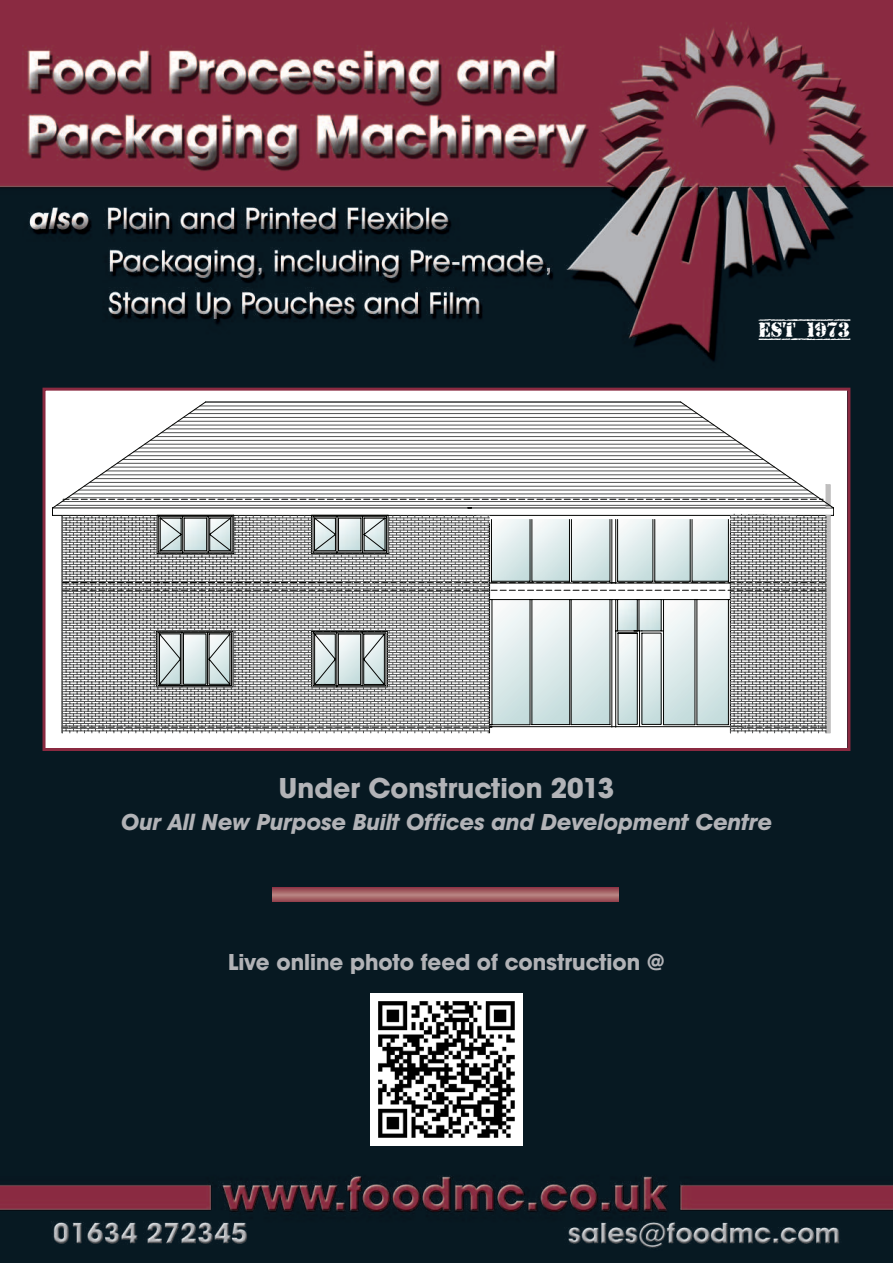
<style>
.page{position:relative;width:893px;height:1263px;background:#fff}
.page>*{position:absolute;margin:0;border:0;box-sizing:border-box;transform-origin:0 0}
.t1{font:700 30px "Avant Garde Gothic Itc T";color:#b2b3b7}
.t2{font:italic 700 24px "Avant Garde Gothic Itc T";color:#b2b3b7}
.t3{font:700 24px "Avant Garde Gothic Itc T";color:#b2b3b7}
.t4{font:21px "Old Stamper";color:#fff}
</style>
<div class="page">
<img style="left:0;top:0;width:893px;height:1263px">
<div style="left:46px;top:391px;width:801px;height:357px;background:#fff"></div>
<svg style="left:52px;top:508px;width:782px;height:225px"></svg>
<svg style="left:52px;top:402px;width:782px;height:106px"></svg>
<svg style="left:62px;top:514px;width:769px;height:219px"></svg>
<div style="left:43px;top:388px;width:807px;height:363px;border:3px solid #8a2a41"></div>
<svg style="left:272px;top:888px;width:347px;height:13px;background:#a56467"></svg>
<img style="left:371px;top:994px;width:151px;height:151px">
<p class="t4" style="left:759px;top:318px;width:93px">Est 1973</p>
<p class="t1" style="left:279px;top:770px;width:337px">Under Construction 2013</p>
<p class="t2" style="left:121px;top:808px;width:653px">Our All New Purpose Built Offices and Development Centre</p>
<p class="t3" style="left:228px;top:947px;width:438px">Live online photo feed of construction @</p>
</div>
